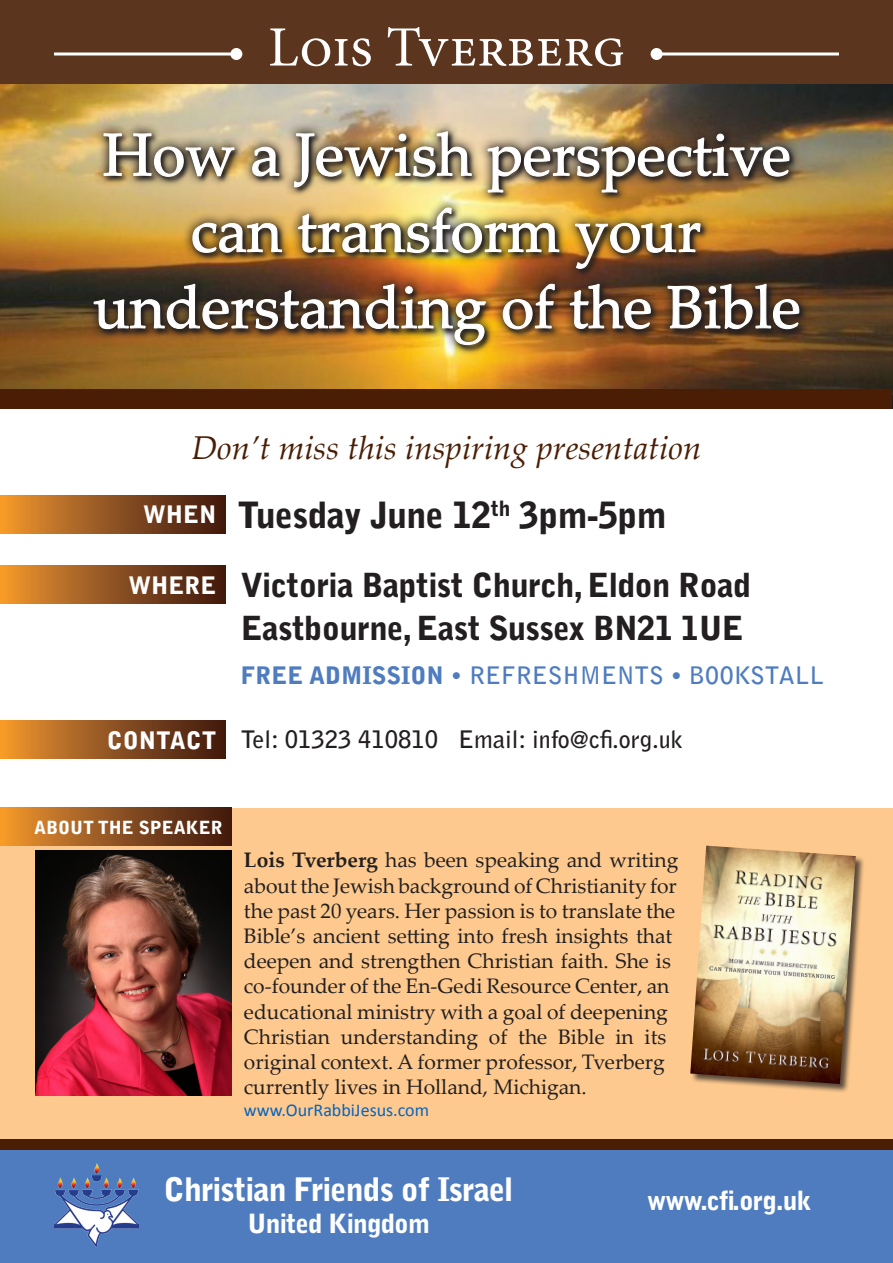
<style>
.page{position:relative;width:893px;height:1263px;background:#fff}
.page>*{position:absolute;margin:0;border:0;box-sizing:border-box;transform-origin:0 0}
.t1{font:57px "Minion Pro";color:#fff}
.t2{font:900 36px "Bell Gothic Std";letter-spacing:-.02em;color:#231f20}
.t3{font:900 33px/43.2px "Bell Gothic Std";letter-spacing:-.02em;color:#231f20}
.t4{font:italic 33px "Palatino Linotype";color:#4a1e05}
.t5{font:900 32.25px "Bell Gothic Std";letter-spacing:-.03em;color:#fff}
.t6{font:900 26.4px "Bell Gothic Std";letter-spacing:-.03em;color:#fff}
.t7{font:700 24px "Bell Gothic Std";color:#4e7cbf}
.t8{font:700 24px "Bell Gothic Std";color:#231f20}
.t9{font:900 24px "Bell Gothic Std";color:#fff}
.t10{font:21px/25.2px "Palatino Linotype";color:#231f20}
.t11{font:18px "Calibri";color:#0563c1}
.t12{font:900 18px "Bell Gothic Std";color:#fff}
.s1{font-weight:900}
.s2{font-weight:700}
</style>
<div class="page">
<img style="left:0;top:84px;width:893px;height:325px">
<div style="left:82px;top:120px;width:729px;height:236px;background:#231f20;opacity:.95"></div>
<img style="left:102px;top:84px;width:688px;height:88px">
<img style="left:93px;top:172px;width:707px;height:217px">
<div style="left:0;top:0;width:893px;height:84px;background:#5c351e"></div>
<hr style="left:54px;top:53px;width:182px;height:3px;background:#fff">
<div style="left:230px;top:48px;width:12px;height:12px;background:#fff;border-radius:50%"></div>
<div style="left:1px;top:389px;width:891px;height:20px;background:#4a1e05"></div>
<div style="left:1px;top:808px;width:892px;height:332px;background:#fdc98e"></div>
<img style="left:35px;top:851px;width:196px;height:244px">
<div style="left:0;top:1140px;width:893px;height:12px;background:#4a1e05"></div>
<hr style="left:657px;top:53px;width:182px;height:3px;background:#fff">
<div style="left:651px;top:48px;width:12px;height:12px;background:#fff;border-radius:50%"></div>
<div style="left:690px;top:846px;width:175px;height:247px;background:#231f20;opacity:.75"></div>
<img style="left:690px;top:846px;width:166px;height:238px">
<div style="left:0;top:1150px;width:893px;height:113px;background:#4e7cbf"></div>
<img style="left:54px;top:1164px;width:85px;height:84px">
<div style="left:0;top:808px;width:231px;height:38px;background:linear-gradient(to right,#ee9630,#391511)"></div>
<div style="left:0;top:495px;width:225px;height:38px;background:linear-gradient(to right,#ee9630,#391511)"></div>
<div style="left:0;top:566px;width:225px;height:37px;background:linear-gradient(to right,#ee9630,#391511)"></div>
<div style="left:0;top:721px;width:225px;height:38px;background:linear-gradient(to right,#ee9630,#391511)"></div>
<p class="t1" style="left:268px;top:9px;width:358px">Lois Tverberg</p>
<p class="t4" style="left:192px;top:424px;width:511px">Don’t miss this inspiring presentation</p>
<p class="t2" style="left:237px;top:494px;width:431px">Tuesday June 12<sup>th</sup> 3pm-5pm</p>
<p class="t9" style="left:143px;top:501px;width:75px">WHEN</p>
<p class="t9" style="left:128px;top:571px;width:90px">WHERE</p>
<p class="t9" style="left:107px;top:726px;width:111px">CONTACT</p>
<p class="t3" style="left:241px;top:564px;width:512px">Victoria Baptist Church, Eldon Road<br>Eastbourne, East Sussex BN21 1UE</p>
<p class="t7" style="left:241px;top:660px;width:585px"><span class="s1">FREE ADMISSION</span> • REFRESHMENTS • BOOKSTALL</p>
<p class="t8" style="left:241px;top:725px;width:444px">Tel: 01323 410810 Email: info@cfi.org.uk</p>
<p class="t12" style="left:34px;top:816px;width:190px">ABOUT THE SPEAKER</p>
<p class="t10" style="left:244px;top:847px;width:436px"><span class="s2">Lois Tverberg</span> has been speaking and writing about the Jewish background of Christianity for the past 20 years. Her passion is to translate the Bible’s ancient setting into fresh insights that deepen and strengthen Christian faith. She is co-founder of the En-Gedi Resource Center, an educational ministry with a goal of deepening Christian understanding of the Bible in its original context. A former professor, Tverberg currently lives in Holland, Michigan.</p>
<p class="t11" style="left:244px;top:1098px;width:187px">www.OurRabbiJesus.com</p>
<p class="t5" style="left:164px;top:1171px;width:351px">Christian Friends of Israel</p>
<p class="t6" style="left:248px;top:1208px;width:184px">United Kingdom</p>
<p class="t6" style="left:647px;top:1185px;width:166px">www.cfi.org.uk</p>
</div>
